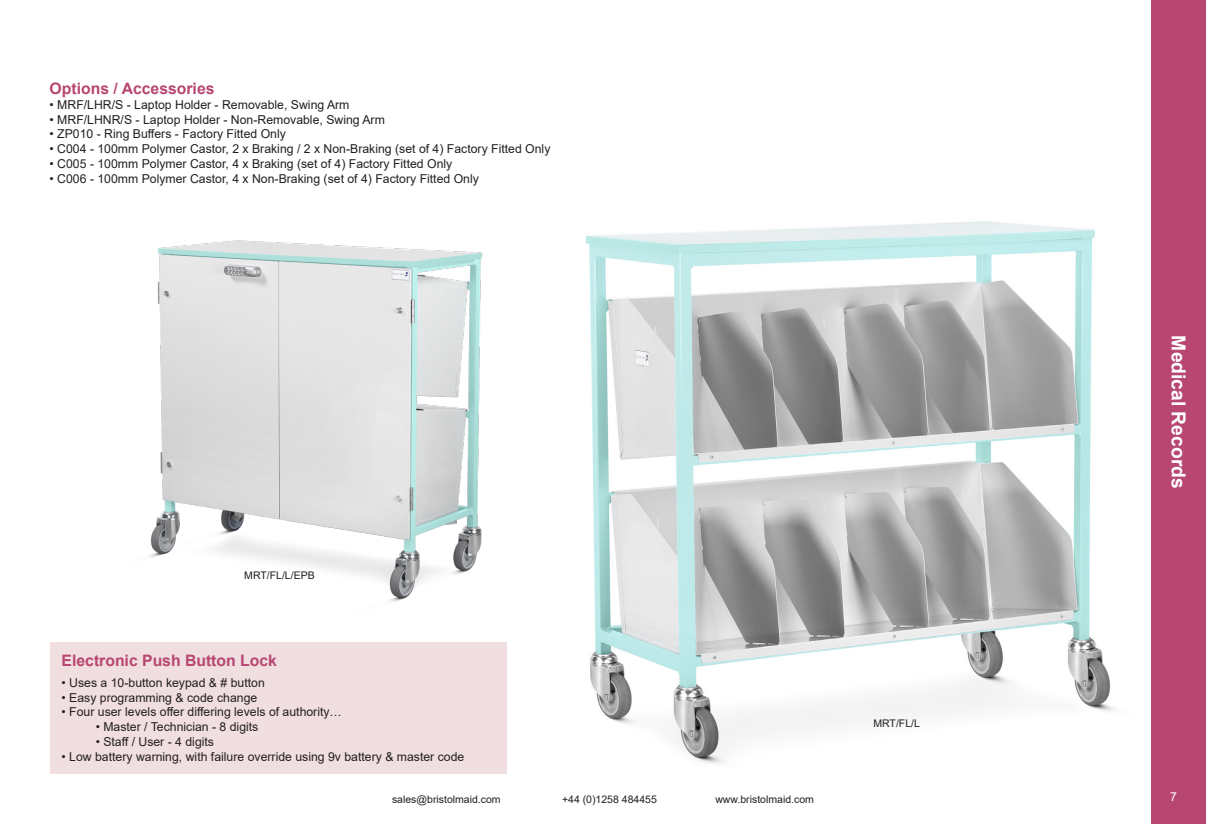
<style>
.page{position:relative;width:1206px;height:824px;background:#fff}
.page>*{position:absolute;margin:0;border:0;box-sizing:border-box;transform-origin:0 0}
.t1{font:700 19.25px "Arial";color:#fff}
.t2{font:700 15.75px "Arial";color:#b74671}
.t3{font:12.25px "Arial";color:#231f20}
.t4{font:12.25px "Arial";color:#fff}
.t5{font:10.5px "Arial";color:#231f20}
</style>
<div class="page">
<div style="left:1151px;top:0;width:54px;height:823px;background:#b74671"></div>
<div style="left:50px;top:642px;width:456px;height:132px;background:#f1dee1"></div>
<img style="left:585px;top:221px;width:530px;height:543px">
<img style="left:149px;top:240px;width:334px;height:362px">
<p class="t2" style="left:50px;top:78px;width:166px">Options / Accessories</p>
<p class="t3" style="left:50px;top:96px;width:301px">• MRF/LHR/S - Laptop Holder - Removable, Swing Arm</p>
<p class="t3" style="left:50px;top:111px;width:337px">• MRF/LHNR/S - Laptop Holder - Non-Removable, Swing Arm</p>
<p class="t3" style="left:50px;top:126px;width:238px">• ZP010 - Ring Buffers - Factory Fitted Only</p>
<p class="t3" style="left:50px;top:140px;width:502px">• C004 - 100mm Polymer Castor, 2 x Braking / 2 x Non-Braking (set of 4) Factory Fitted Only</p>
<p class="t3" style="left:50px;top:155px;width:404px">• C005 - 100mm Polymer Castor, 4 x Braking (set of 4) Factory Fitted Only</p>
<p class="t3" style="left:50px;top:170px;width:431px">• C006 - 100mm Polymer Castor, 4 x Non-Braking (set of 4) Factory Fitted Only</p>
<p class="t5" style="left:244px;top:568px;width:72px">MRT/FL/L/EPB</p>
<p class="t2" style="left:62px;top:649px;width:217px">Electronic Push Button Lock</p>
<p class="t3" style="left:62px;top:674px;width:205px">• Uses a 10-button keypad &amp; # button</p>
<p class="t3" style="left:62px;top:689px;width:197px">• Easy programming &amp; code change</p>
<p class="t3" style="left:62px;top:703px;width:282px">• Four user levels offer differing levels of authority…</p>
<p class="t3" style="left:96px;top:718px;width:164px">• Master / Technician - 8 digits</p>
<p class="t3" style="left:96px;top:733px;width:120px">• Staff / User - 4 digits</p>
<p class="t3" style="left:62px;top:747px;width:404px">• Low battery warning, with failure override using 9v battery &amp; master code</p>
<p class="t5" style="left:873px;top:715px;width:48px">MRT/FL/L</p>
<h1 class="t1" style="left:1191px;top:335px;width:154px;rotate:90deg">Medical Records</h1>
<p class="t5" style="left:392px;top:792px;width:110px">sales@bristolmaid.com</p>
<p class="t5" style="left:562px;top:792px;width:96px">+44 (0)1258 484455</p>
<p class="t5" style="left:715px;top:792px;width:100px">www.bristolmaid.com</p>
<p class="t4" style="left:1170px;top:788px;width:8px">7</p>
</div>
